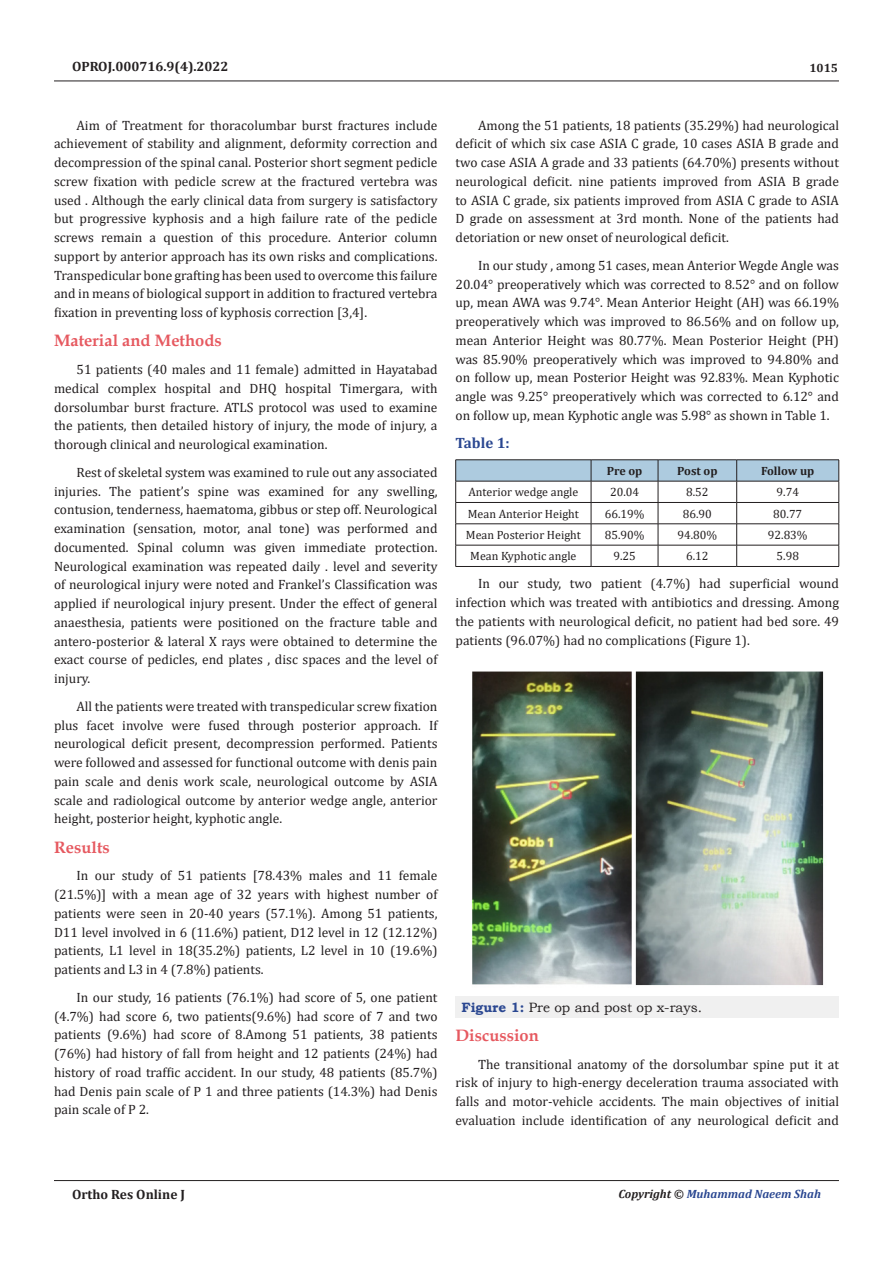
<style>
.page{position:relative;width:893px;height:1263px;background:#fff}
.page>*{position:absolute;margin:0;border:0;box-sizing:border-box;transform-origin:0 0}
.List_Paragraph{font:700 16.5px "Book Antiqua";color:#e65960}
.List_Paragraph-2{font:700 15px "Cambria";color:#2a4791}
.List_Paragraph-3{font:13.5px/18.8px "Cambria";color:#231f20;text-align:justify}
.t1{font:700 13.5px "Cambria";color:#231f20}
.t2{font:13.5px "Bookman Old Style";color:#231f20}
.List_Paragraph-4{font:12px "Cambria";color:#231f20}
.t3{font:italic 700 12px "Cambria";color:#2a4791}
.List_Paragraph-5{font:700 12px "Cambria";color:#231f20}
.s1{font-weight:700;color:#2a4791}
.s2{color:#231f20}
</style>
<div class="page">
<hr style="left:54px;top:81px;width:785px;height:1px;background:#231f20">
<hr style="left:54px;top:1180px;width:785px;height:1px;background:#231f20">
<hr style="left:455px;top:459px;width:136px;height:1px;background:#231f20">
<hr style="left:591px;top:459px;width:67px;height:1px;background:#231f20">
<hr style="left:658px;top:459px;width:79px;height:1px;background:#231f20">
<hr style="left:737px;top:459px;width:102px;height:1px;background:#231f20">
<svg style="left:455px;top:460px;width:384px;height:106px"></svg>
<hr style="left:455px;top:566px;width:136px;height:1px;background:#231f20">
<hr style="left:591px;top:566px;width:67px;height:1px;background:#231f20">
<hr style="left:658px;top:566px;width:79px;height:1px;background:#231f20">
<hr style="left:737px;top:566px;width:102px;height:1px;background:#231f20">
<div style="left:455px;top:996px;width:384px;height:22px;background:#f0f0f0"></div>
<img style="left:472px;top:671px;width:352px;height:315px">
<p class="t1" style="left:72px;top:56px;width:158px">OPROJ.000716.9(4).2022</p>
<p class="List_Paragraph-5" style="left:809px;top:59px;width:30px">1015</p>
<p class="List_Paragraph-3" style="left:54px;top:116px;width:385px;text-indent:22px">Aim of Treatment for thoracolumbar burst fractures include achievement of stability and alignment, deformity correction and decompression of the spinal canal. Posterior short segment pedicle screw fixation with pedicle screw at the fractured vertebra was used . Although the early clinical data from surgery is satisfactory but progressive kyphosis and a high failure rate of the pedicle screws remain a question of this procedure. Anterior column support by anterior approach has its own risks and complications.<br>Transpedicular bone grafting has been used to overcome this failure and in means of biological support in addition to fractured vertebra fixation in preventing loss of kyphosis correction [3,4].</p>
<p class="List_Paragraph" style="left:54px;top:329px;width:169px">Material and Methods</p>
<p class="List_Paragraph-3" style="left:54px;top:360px;width:385px;text-indent:22px">51 patients (40 males and 11 female) admitted in Hayatabad medical complex hospital and DHQ hospital Timergara, with dorsolumbar burst fracture. ATLS protocol was used to examine the patients, then detailed history of injury, the mode of injury, a thorough clinical and neurological examination.</p>
<p class="List_Paragraph-3" style="left:54px;top:463px;width:385px;text-indent:22px">Rest of skeletal system was examined to rule out any associated injuries. The patient’s spine was examined for any swelling, contusion, tenderness, haematoma, gibbus or step off. Neurological examination (sensation, motor, anal tone) was performed and documented. Spinal column was given immediate protection.<br>Neurological examination was repeated daily . level and severity of neurological injury were noted and Frankel’s Classification was applied if neurological injury present. Under the effect of general anaesthesia, patients were positioned on the fracture table and antero-posterior &amp; lateral X rays were obtained to determine the exact course of pedicles, end plates , disc spaces and the level of injury.</p>
<p class="List_Paragraph-3" style="left:54px;top:697px;width:385px;text-indent:22px">All the patients were treated with transpedicular screw fixation plus facet involve were fused through posterior approach. If neurological deficit present, decompression performed. Patients were followed and assessed for functional outcome with denis pain pain scale and denis work scale, neurological outcome by ASIA scale and radiological outcome by anterior wedge angle, anterior height, posterior height, kyphotic angle.</p>
<p class="List_Paragraph" style="left:54px;top:836px;width:57px">Results</p>
<p class="List_Paragraph-3" style="left:54px;top:866px;width:385px;text-indent:22px">In our study of 51 patients [78.43% males and 11 female (21.5%)] with a mean age of 32 years with highest number of patients were seen in 20-40 years (57.1%). Among 51 patients, D11 level involved in 6 (11.6%) patient, D12 level in 12 (12.12%) patients, L1 level in 18(35.2%) patients, L2 level in 10 (19.6%) patients and L3 in 4 (7.8%) patients.</p>
<p class="List_Paragraph-3" style="left:54px;top:988px;width:385px;text-indent:22px">In our study, 16 patients (76.1%) had score of 5, one patient (4.7%) had score 6, two patients(9.6%) had score of 7 and two patients (9.6%) had score of 8.Among 51 patients, 38 patients (76%) had history of fall from height and 12 patients (24%) had history of road traffic accident. In our study, 48 patients (85.7%) had Denis pain scale of P 1 and three patients (14.3%) had Denis pain scale of P 2.</p>
<p class="List_Paragraph-3" style="left:455px;top:116px;width:385px;text-indent:22px">Among the 51 patients, 18 patients (35.29%) had neurological deficit of which six case ASIA C grade, 10 cases ASIA B grade and two case ASIA A grade and 33 patients (64.70%) presents without neurological deficit. nine patients improved from ASIA B grade to ASIA C grade, six patients improved from ASIA C grade to ASIA D grade on assessment at 3rd month. None of the patients had detoriation or new onset of neurological deficit.</p>
<p class="List_Paragraph-3" style="left:455px;top:256px;width:385px;text-indent:22px">In our study , among 51 cases, mean Anterior Wegde Angle was 20.04° preoperatively which was corrected to 8.52° and on follow up, mean AWA was 9.74°. Mean Anterior Height (AH) was 66.19% preoperatively which was improved to 86.56% and on follow up, mean Anterior Height was 80.77%. Mean Posterior Height (PH) was 85.90% preoperatively which was improved to 94.80% and on follow up, mean Posterior Height was 92.83%. Mean Kyphotic angle was 9.25° preoperatively which was corrected to 6.12° and on follow up, mean Kyphotic angle was 5.98° as shown in Table 1.</p>
<p class="List_Paragraph-2" style="left:455px;top:432px;width:56px">Table 1:</p>
<p class="List_Paragraph-5" style="left:607px;top:463px;width:37px">Pre op</p>
<p class="List_Paragraph-5" style="left:677px;top:463px;width:42px">Post op</p>
<p class="List_Paragraph-5" style="left:761px;top:463px;width:55px">Follow up</p>
<p class="List_Paragraph-4" style="left:468px;top:485px;width:111px">Anterior wedge angle</p>
<p class="List_Paragraph-4" style="left:610px;top:485px;width:31px">20.04</p>
<p class="List_Paragraph-4" style="left:686px;top:485px;width:24px">8.52</p>
<p class="List_Paragraph-4" style="left:777px;top:485px;width:24px">9.74</p>
<p class="List_Paragraph-4" style="left:468px;top:507px;width:113px">Mean Anterior Height</p>
<p class="List_Paragraph-4" style="left:605px;top:507px;width:41px">66.19%</p>
<p class="List_Paragraph-4" style="left:683px;top:507px;width:31px">86.90</p>
<p class="List_Paragraph-4" style="left:773px;top:507px;width:31px">80.77</p>
<p class="List_Paragraph-4" style="left:466px;top:528px;width:116px">Mean Posterior Height</p>
<p class="List_Paragraph-4" style="left:605px;top:528px;width:41px">85.90%</p>
<p class="List_Paragraph-4" style="left:677px;top:528px;width:41px">94.80%</p>
<p class="List_Paragraph-4" style="left:768px;top:528px;width:41px">92.83%</p>
<p class="List_Paragraph-4" style="left:470px;top:549px;width:108px">Mean Kyphotic angle</p>
<p class="List_Paragraph-4" style="left:613px;top:549px;width:24px">9.25</p>
<p class="List_Paragraph-4" style="left:686px;top:549px;width:24px">6.12</p>
<p class="List_Paragraph-4" style="left:777px;top:549px;width:24px">5.98</p>
<p class="List_Paragraph-3" style="left:455px;top:574px;width:385px;text-indent:22px">In our study, two patient (4.7%) had superficial wound infection which was treated with antibiotics and dressing. Among the patients with neurological deficit, no patient had bed sore. 49 patients (96.07%) had no complications (Figure 1).</p>
<p class="t2" style="left:461px;top:998px;width:242px"><span class="s1">Figure 1:</span> Pre op and post op x-rays.</p>
<p class="List_Paragraph" style="left:455px;top:1024px;width:85px">Discussion</p>
<p class="List_Paragraph-3" style="left:455px;top:1055px;width:385px;text-indent:22px">The transitional anatomy of the dorsolumbar spine put it at risk of injury to high-energy deceleration trauma associated with falls and motor-vehicle accidents. The main objectives of initial evaluation include identification of any neurological deficit and</p>
<p class="t1" style="left:72px;top:1185px;width:115px">Ortho Res Online J</p>
<p class="t3" style="left:618px;top:1185px;width:204px"><span class="s2">Copyright ©</span> Muhammad Naeem Shah</p>
</div>
